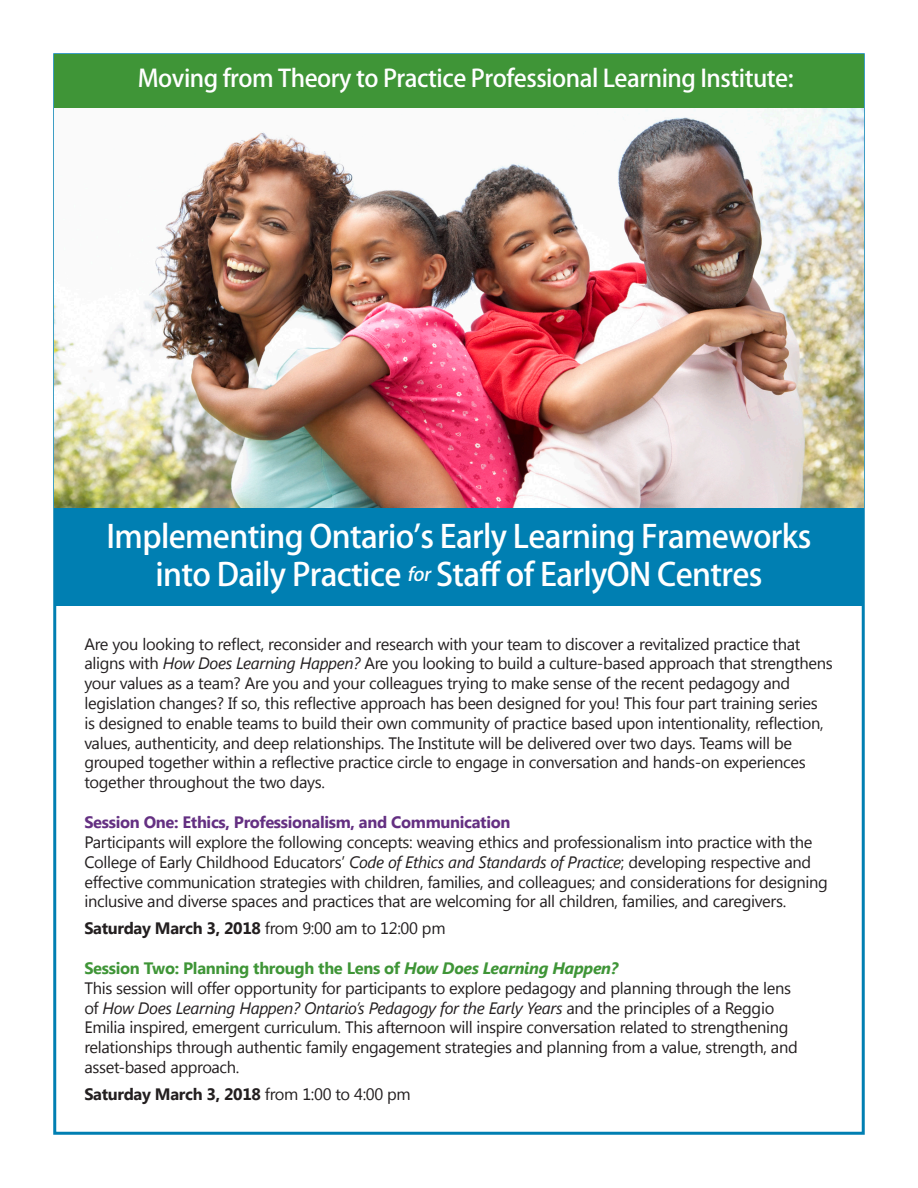
<style>
.page{position:relative;width:918px;height:1188px;background:#fff}
.page>*{position:absolute;margin:0;border:0;box-sizing:border-box;transform-origin:0 0}
.t1{font:500 31.5px "Koz Go Pro";letter-spacing:-.02em;color:#fff}
.t2{font:500 24px "Koz Go Pro";letter-spacing:-.02em;color:#fff}
.t3{font:16.5px/19.8px "Segoe UI";letter-spacing:-.02em;color:#231f20}
.t4{font:700 16.5px "Segoe UI";letter-spacing:-.02em;color:#231f20}
.t5{font:700 16.5px "Segoe UI";letter-spacing:-.02em;color:#3f9537}
.t6{font:700 16.5px "Segoe UI";letter-spacing:-.02em;color:#643082}
.s1{font-style:italic;font-size:18.3px}
.s2{font-style:italic}
.s3{font-weight:400}
</style>
<div class="page">
<img style="left:54px;top:108px;width:810px;height:401px">
<div style="left:54px;top:54px;width:810px;height:54px;background:#3f9537"></div>
<div style="left:54px;top:509px;width:810px;height:97px;background:#007fb2"></div>
<p class="t2" style="left:138px;top:63px;width:657px">Moving from Theory to Practice Professional Learning Institute:</p>
<p class="t1" style="left:107px;top:516px;width:706px">Implementing Ontario’s Early Learning Frameworks</p>
<p class="t1" style="left:155px;top:554px;width:609px">into Daily Practice <span class="s1">for</span> Staff of EarlyON Centres</p>
<p class="t3" style="left:84px;top:633px;width:750px">Are you looking to reflect, reconsider and research with your team to discover a revitalized practice that aligns with <span class="s2">How Does Learning Happen?</span> Are you looking to build a culture-based approach that strengthens your values as a team? Are you and your colleagues trying to make sense of the recent pedagogy and legislation changes? If so, this reflective approach has been designed for you! This four part training series<br>is designed to enable teams to build their own community of practice based upon intentionality, reflection, values, authenticity, and deep relationships. The Institute will be delivered over two days. Teams will be grouped together within a reflective practice circle to engage in conversation and hands-on experiences together throughout the two days.</p>
<p class="t6" style="left:84px;top:811px;width:428px">Session One: Ethics, Professionalism, and Communication</p>
<p class="t3" style="left:84px;top:831px;width:745px">Participants will explore the following concepts: weaving ethics and professionalism into practice with the College of Early Childhood Educators’ <span class="s2">Code of Ethics and Standards of Practice</span>; developing respective and effective communication strategies with children, families, and colleagues; and considerations for designing inclusive and diverse spaces and practices that are welcoming for all children, families, and caregivers.</p>
<p class="t4" style="left:84px;top:916px;width:363px">Saturday March 3, 2018 <span class="s3">from 9:00 am to 12:00 pm</span></p>
<p class="t5" style="left:84px;top:956px;width:535px">Session Two: Planning through the Lens of <span class="s2">How Does Learning Happen?</span></p>
<p class="t3" style="left:84px;top:977px;width:715px">This session will offer opportunity for participants to explore pedagogy and planning through the lens of <span class="s2">How Does Learning Happen? Ontario’s Pedagogy for the Early Years</span> and the principles of a Reggio Emilia inspired, emergent curriculum. This afternoon will inspire conversation related to strengthening relationships through authentic family engagement strategies and planning from a value, strength, and asset-based approach.</p>
<p class="t4" style="left:84px;top:1082px;width:328px">Saturday March 3, 2018 <span class="s3">from 1:00 to 4:00 pm</span></p>
</div>
